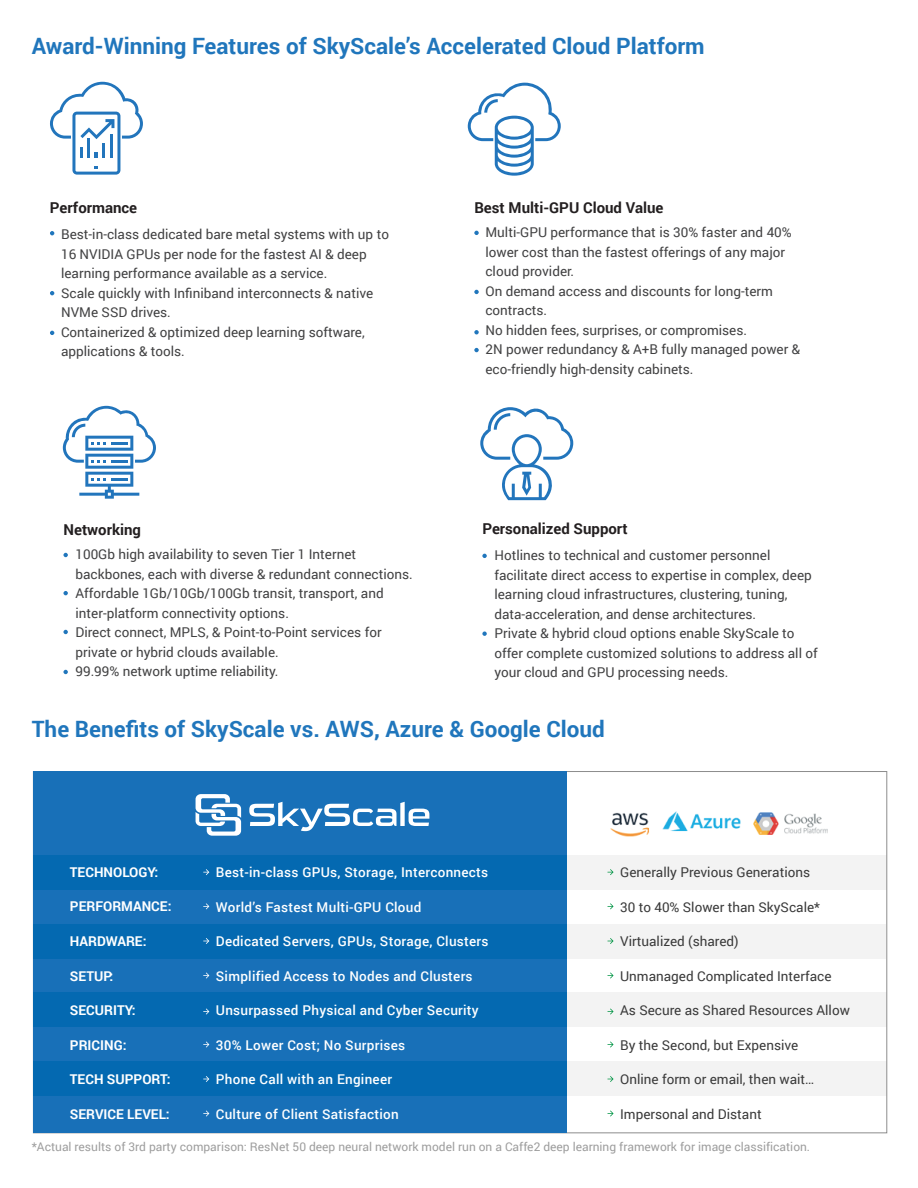
<style>
.page{position:relative;width:918px;height:1188px;background:#fff}
.page>*{position:absolute;margin:0;border:0;box-sizing:border-box;transform-origin:0 0}
.t1{font:700 22.5px "Roboto";color:#2076bc}
.t2{font:700 15px "Roboto";color:#231f20}
.t3{font:13.5px/19.5px "Roboto";color:#414142}
.t4{font:500 13.5px "Roboto";letter-spacing:.02em;color:#fff}
.t5{font:13.5px "Roboto";color:#3a3a3a}
.t6{font:700 13.5px "Roboto";color:#fff}
.t7{font:12px "Roboto";color:#9e9e9e}
</style>
<div class="page">
<svg style="left:50px;top:331px;width:4px;height:4px"></svg>
<svg style="left:50px;top:291px;width:4px;height:4px"></svg>
<svg style="left:50px;top:231px;width:4px;height:4px"></svg>
<svg style="left:474px;top:290px;width:5px;height:4px"></svg>
<svg style="left:474px;top:330px;width:5px;height:4px"></svg>
<svg style="left:474px;top:231px;width:5px;height:4px"></svg>
<svg style="left:63px;top:591px;width:5px;height:4px"></svg>
<svg style="left:63px;top:630px;width:5px;height:4px"></svg>
<svg style="left:63px;top:553px;width:5px;height:4px"></svg>
<svg style="left:482px;top:554px;width:5px;height:4px"></svg>
<svg style="left:482px;top:631px;width:5px;height:5px"></svg>
<div style="left:568px;top:855px;width:319px;height:35px;background:#f3f3f3"></div>
<div style="left:568px;top:992px;width:319px;height:35px;background:#f3f3f3"></div>
<div style="left:568px;top:1061px;width:319px;height:34px;background:#f3f3f3"></div>
<div style="left:568px;top:924px;width:318px;height:34px;background:#f3f3f3"></div>
<div style="left:33px;top:772px;width:534px;height:361px;background:#1870b8"></div>
<div style="left:33px;top:855px;width:534px;height:35px;background:#0469b1"></div>
<div style="left:33px;top:992px;width:534px;height:35px;background:#0469b1"></div>
<div style="left:33px;top:1061px;width:534px;height:34px;background:#0469b1"></div>
<div style="left:33px;top:924px;width:534px;height:34px;background:#0469b1"></div>
<svg style="left:196px;top:794px;width:45px;height:42px"></svg>
<svg style="left:249px;top:802px;width:180px;height:29px"></svg>
<img style="left:610px;top:811px;width:218px;height:26px">
<svg style="left:608px;top:869px;width:6px;height:6px"></svg>
<svg style="left:608px;top:903px;width:6px;height:6px"></svg>
<svg style="left:608px;top:938px;width:6px;height:6px"></svg>
<svg style="left:608px;top:972px;width:6px;height:7px"></svg>
<svg style="left:608px;top:1008px;width:6px;height:7px"></svg>
<svg style="left:608px;top:1041px;width:6px;height:7px"></svg>
<svg style="left:608px;top:1076px;width:6px;height:6px"></svg>
<svg style="left:608px;top:1110px;width:6px;height:7px"></svg>
<svg style="left:203px;top:869px;width:6px;height:6px"></svg>
<svg style="left:203px;top:903px;width:6px;height:6px"></svg>
<svg style="left:203px;top:938px;width:6px;height:6px"></svg>
<svg style="left:203px;top:972px;width:6px;height:7px"></svg>
<svg style="left:203px;top:1008px;width:6px;height:7px"></svg>
<svg style="left:203px;top:1041px;width:6px;height:7px"></svg>
<svg style="left:203px;top:1076px;width:6px;height:6px"></svg>
<svg style="left:203px;top:1110px;width:6px;height:7px"></svg>
<svg style="left:474px;top:348px;width:5px;height:4px"></svg>
<svg style="left:63px;top:670px;width:5px;height:4px"></svg>
<svg style="left:50px;top:82px;width:93px;height:93px"></svg>
<svg style="left:468px;top:83px;width:93px;height:93px"></svg>
<svg style="left:63px;top:406px;width:93px;height:93px"></svg>
<hr style="left:111px;top:478px;width:16px;height:3px;background:#2275bc">
<svg style="left:480px;top:407px;width:93px;height:93px"></svg>
<h1 class="t1" style="left:32px;top:30px;width:674px">Award-Winning Features of SkyScale’s Accelerated Cloud Platform</h1>
<p class="t2" style="left:50px;top:197px;width:89px">Performance</p>
<p class="t3" style="left:61px;top:224px;width:329px">Best-in-class dedicated bare metal systems with up to 16 NVIDIA GPUs per node for the fastest AI &amp; deep learning performance available as a service.<br>Scale quickly with Infiniband interconnects &amp; native NVMe SSD drives.<br>Containerized &amp; optimized deep learning software, applications &amp; tools.</p>
<p class="t2" style="left:63px;top:519px;width:79px">Networking</p>
<p class="t3" style="left:75px;top:544px;width:339px">100Gb high availability to seven Tier 1 Internet backbones, each with diverse &amp; redundant connections.<br>Affordable 1Gb/10Gb/100Gb transit, transport, and inter-platform connectivity options.<br>Direct connect, MPLS, &amp; Point-to-Point services for private or hybrid clouds available.<br>99.99% network uptime reliability.</p>
<p class="t2" style="left:474px;top:197px;width:191px">Best Multi-GPU Cloud Value</p>
<p class="t3" style="left:485px;top:222px;width:316px">Multi-GPU performance that is 30% faster and 40% lower cost than the fastest offerings of any major cloud provider.<br>On demand access and discounts for long-term contracts.<br>No hidden fees, surprises, or compromises.<br>2N power redundancy &amp; A+B fully managed power &amp; eco-friendly high-density cabinets.</p>
<p class="t2" style="left:482px;top:518px;width:147px">Personalized Support</p>
<p class="t3" style="left:494px;top:545px;width:325px">Hotlines to technical and customer personnel facilitate direct access to expertise in complex, deep learning cloud infrastructures, clustering, tuning, data-acceleration, and dense architectures.<br>Private &amp; hybrid cloud options enable SkyScale to offer complete customized solutions to address all of your cloud and GPU processing needs.</p>
<h1 class="t1" style="left:32px;top:713px;width:575px">The Benefits of SkyScale vs. AWS, Azure &amp; Google Cloud</h1>
<p class="t5" style="left:620px;top:863px;width:191px">Generally Previous Generations</p>
<p class="t5" style="left:620px;top:897px;width:201px">30 to 40% Slower than SkyScale*</p>
<p class="t5" style="left:620px;top:932px;width:120px">Virtualized (shared)</p>
<p class="t5" style="left:620px;top:966px;width:213px">Unmanaged Complicated Interface</p>
<p class="t5" style="left:620px;top:1001px;width:231px">As Secure as Shared Resources Allow</p>
<p class="t5" style="left:620px;top:1035px;width:180px">By the Second, but Expensive</p>
<p class="t5" style="left:620px;top:1070px;width:196px">Online form or email, then wait…</p>
<p class="t5" style="left:620px;top:1104px;width:143px">Impersonal and Distant</p>
<p class="t4" style="left:216px;top:863px;width:274px">Best-in-class GPUs, Storage, Interconnects</p>
<p class="t4" style="left:216px;top:897px;width:207px">World’s Fastest Multi-GPU Cloud</p>
<p class="t4" style="left:216px;top:932px;width:274px">Dedicated Servers, GPUs, Storage, Clusters</p>
<p class="t4" style="left:216px;top:966px;width:258px">Simplified Access to Nodes and Clusters</p>
<p class="t4" style="left:216px;top:1001px;width:264px">Unsurpassed Physical and Cyber Security</p>
<p class="t4" style="left:216px;top:1035px;width:191px">30% Lower Cost; No Surprises</p>
<p class="t4" style="left:216px;top:1070px;width:178px">Phone Call with an Engineer</p>
<p class="t4" style="left:216px;top:1104px;width:184px">Culture of Client Satisfaction</p>
<p class="t7" style="left:32px;top:1138px;width:780px">*Actual results of 3rd party comparison: ResNet 50 deep neural network model run on a Caffe2 deep learning framework for image classification.</p>
<p class="t6" style="left:70px;top:863px;width:90px">TECHNOLOGY:</p>
<p class="t6" style="left:70px;top:897px;width:103px">PERFORMANCE:</p>
<p class="t6" style="left:70px;top:932px;width:78px">HARDWARE:</p>
<p class="t6" style="left:70px;top:966px;width:45px">SETUP:</p>
<p class="t6" style="left:70px;top:1001px;width:67px">SECURITY:</p>
<p class="t6" style="left:70px;top:1035px;width:58px">PRICING:</p>
<p class="t6" style="left:70px;top:1070px;width:102px">TECH SUPPORT:</p>
<p class="t6" style="left:70px;top:1104px;width:101px">SERVICE LEVEL:</p>
</div>
